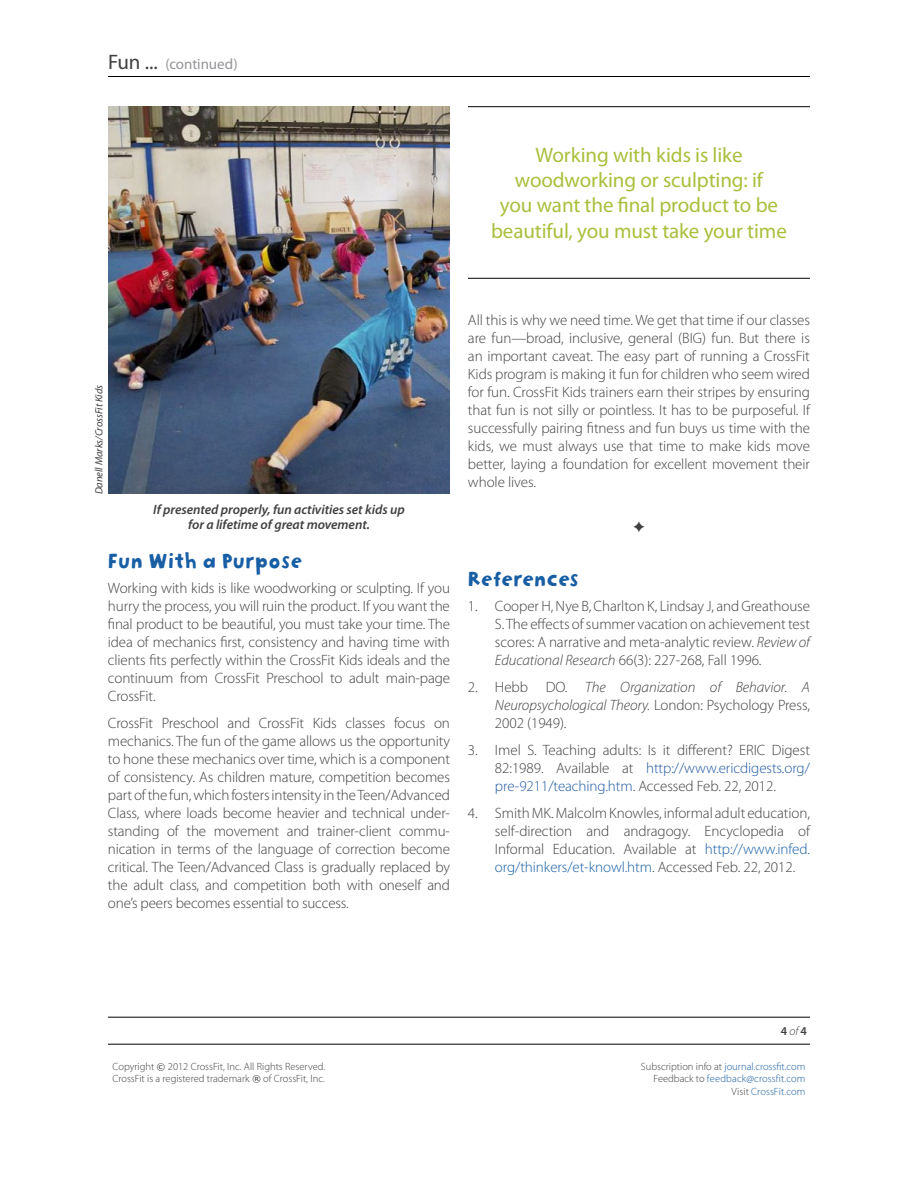
<style>
.page{position:relative;width:918px;height:1188px;background:#fff}
.page>*{position:absolute;margin:0;border:0;box-sizing:border-box;transform-origin:0 0}
.t1{font:24px "Slappy Inline";letter-spacing:-.005em;color:#175ea5}
.t2{font:21px/25.2px "Myriad Pro";letter-spacing:-.005em;color:#abbf3d;text-align:center}
.t3{font:300 15px/18px "Myriad Pro";letter-spacing:-.005em;color:#414042;text-align:justify}
.t4{font:italic 300 15px/18px "Myriad Pro";letter-spacing:-.005em;color:#414042;text-align:justify}
.t5{font:15px "Myriad Pro";letter-spacing:-.005em;color:#939598}
.t6{font:italic 600 13.5px/15px "Myriad Pro";letter-spacing:-.005em;color:#414042;text-align:center}
.t7{font:600 12px "Myriad Pro";color:#414042}
.t8{font:300 10.5px/12.6px "Myriad Pro";color:#414042}
.t9{font:300 10.5px/12.6px "Myriad Pro";color:#175ea5;text-align:right}
.t10{font:italic 10.5px "Myriad Pro";letter-spacing:-.005em;color:#414042}
.s1{font-size:21px;color:#414042}
.s2{font-style:italic}
.s3{font-style:normal}
.s4{color:#235aa4}
.s5{color:#175ea5}
.s6{font-weight:300;font-style:italic}
.s7{font-family:"Verdana";font-weight:400;font-size:9px}
.s8{color:#414042}
</style>
<div class="page">
<hr style="left:108px;top:76px;width:702px;height:1px;background:#000">
<hr style="left:108px;top:1017px;width:702px;height:1px;background:#000">
<hr style="left:108px;top:1044px;width:702px;height:1px;background:#000">
<hr style="left:468px;top:106px;width:342px;height:1px;background:#000">
<hr style="left:468px;top:278px;width:342px;height:1px;background:#000">
<img style="left:108px;top:106px;width:342px;height:388px">
<p class="t5" style="left:108px;top:56px;width:131px"><span class="s1">Fun ...</span> (continued)</p>
<h2 class="t2" style="left:491px;top:143px;width:297px">Working with kids is like woodworking or sculpting: if<br>you want the final product to be beautiful, you must take your time</h2>
<p class="t10" style="left:93px;top:494px;width:111px;rotate:-90deg">Danell Marks/CrossFit Kids</p>
<p class="t6" style="left:153px;top:502px;width:253px">If presented properly, fun activities set kids up for a lifetime of great movement.</p>
<h1 class="t1" style="left:108px;top:545px;width:196px">Fun With a Purpose</h1>
<p class="t3" style="left:108px;top:579px;width:344px">Working with kids is like woodworking or sculpting. If you hurry the process, you will ruin the product. If you want the final product to be beautiful, you must take your time. The idea of mechanics first, consistency and having time with clients fits perfectly within the CrossFit Kids ideals and the continuum from CrossFit Preschool to adult main-page CrossFit.</p>
<p class="t3" style="left:108px;top:714px;width:344px">CrossFit Preschool and CrossFit Kids classes focus on mechanics. The fun of the game allows us the opportunity to hone these mechanics over time, which is a component of consistency. As children mature, competition becomes part of the fun, which fosters intensity in the Teen/Advanced Class, where loads become heavier and technical under&shy;standing of the movement and trainer-client commu&shy;nication in terms of the language of correction become critical. The Teen/Advanced Class is gradually replaced by the adult class, and competition both with oneself and one’s peers becomes essential to success.</p>
<p class="t3" style="left:468px;top:311px;width:344px">All this is why we need time. We get that time if our classes are fun—broad, inclusive, general (BIG) fun. But there is an important caveat. The easy part of running a CrossFit Kids program is making it fun for children who seem wired for fun. CrossFit Kids trainers earn their stripes by ensuring that fun is not silly or pointless. It has to be purposeful. If successfully pairing fitness and fun buys us time with the kids, we must always use that time to make kids move better, laying a foundation for excellent movement their whole lives.</p>
<h1 class="t1" style="left:468px;top:563px;width:113px">References</h1>
<p class="t3" style="left:495px;top:598px;width:317px;text-indent:-27px">1. Cooper H, Nye B, Charlton K, Lindsay J, and Greathouse S. The effects of summer vacation on achievement test scores: A narrative and meta-analytic review. <span class="s2">Review of Educational Research</span> 66(3): 227-268, Fall 1996.</p>
<p class="t4" style="left:495px;top:679px;width:317px;text-indent:-27px"><span class="s3">2. Hebb DO.</span> The Organization of Behavior. A Neuropsychological Theory. <span class="s3">London: Psychology Press, 2002 (1949).</span></p>
<p class="t3" style="left:495px;top:742px;width:316px;text-indent:-27px">3. Imel S. Teaching adults: Is it different? ERIC Digest 82:1989. Available at <span class="s4">http://www.ericdigests.org/ pre-9211/teaching.htm</span>. Accessed Feb. 22, 2012.</p>
<p class="t3" style="left:495px;top:805px;width:317px;text-indent:-27px">4. Smith MK. Malcolm Knowles, informal adult education, self-direction and andragogy. Encyclopedia of Informal Education. Available at <span class="s5">http://www.infed. org/thinkers/et-knowl.htm</span>. Accessed Feb. 22, 2012.</p>
<p class="t7" style="left:781px;top:1024px;width:28px">4 <span class="s6">of</span> 4</p>
<p class="t8" style="left:112px;top:1060px;width:214px">Copyright <span class="s7">©</span> 2012 CrossFit, Inc. All Rights Reserved.<br>CrossFit is a registered trademark <span class="s7">®</span> of CrossFit, Inc.</p>
<p class="t9" style="left:641px;top:1060px;width:166px"><span class="s8">Subscription info at</span> journal.crossfit.com<br><span class="s8">Feedback to</span> feedback@crossfit.com<br><span class="s8">Visit</span> CrossFit.com</p>
</div>
